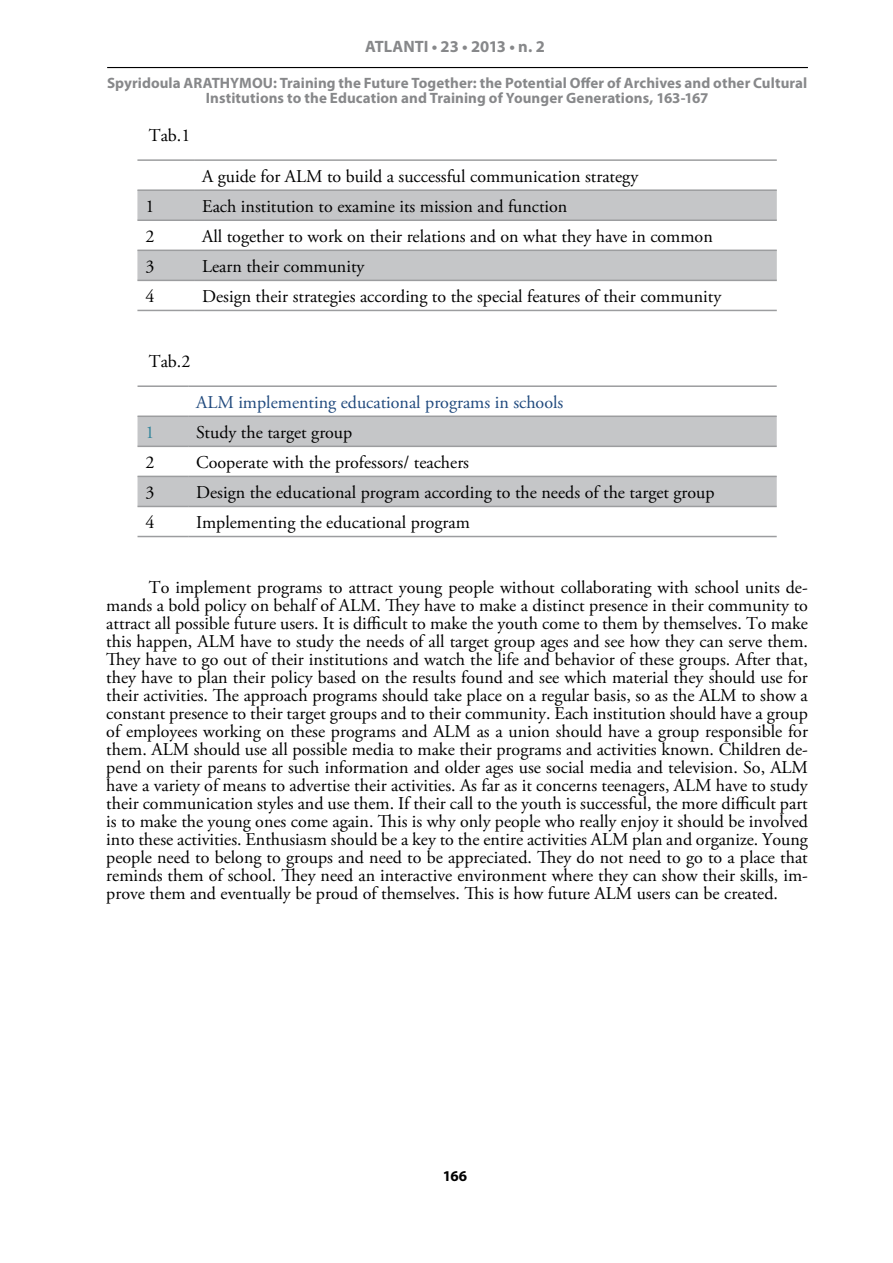
<style>
.page{position:relative;width:893px;height:1263px;background:#fff}
.page>*{position:absolute;margin:0;border:0;box-sizing:border-box;transform-origin:0 0}
.t1{font:18px/18px "Adobe Garamond Pro";color:#000;text-align:justify}
.t2{font:18px "Adobe Garamond Pro";color:#1f497d}
.t3{font:18px "Adobe Garamond Pro";color:#31849b}
.t4{font:700 16.5px "Myriad Pro";letter-spacing:-.005em;color:#87888a}
.t5{font:700 15px/15px "Myriad Pro";letter-spacing:.005em;color:#87888a;text-align:center}
.t6{font:700 15px "Myriad Pro";color:#000}
</style>
<div class="page">
<hr style="left:107px;top:67px;width:701px;height:1px;background:#000">
<svg style="left:137px;top:191px;width:640px;height:89px;fill:#c5c6c8"></svg>
<hr style="left:137px;top:159px;width:57px;height:2px;background:#9c9d9f">
<hr style="left:194px;top:159px;width:583px;height:2px;background:#9c9d9f">
<hr style="left:137px;top:189px;width:57px;height:2px;background:#9c9d9f">
<hr style="left:194px;top:189px;width:583px;height:2px;background:#9c9d9f">
<hr style="left:137px;top:219px;width:57px;height:2px;background:#9c9d9f">
<hr style="left:194px;top:219px;width:583px;height:2px;background:#9c9d9f">
<hr style="left:137px;top:250px;width:57px;height:1px;background:#9c9d9f">
<hr style="left:194px;top:250px;width:583px;height:1px;background:#9c9d9f">
<hr style="left:137px;top:280px;width:57px;height:1px;background:#9c9d9f">
<hr style="left:194px;top:280px;width:583px;height:1px;background:#9c9d9f">
<hr style="left:137px;top:310px;width:57px;height:1px;background:#9c9d9f">
<hr style="left:194px;top:310px;width:583px;height:1px;background:#9c9d9f">
<svg style="left:138px;top:417px;width:639px;height:89px;fill:#c5c6c8"></svg>
<hr style="left:138px;top:385px;width:50px;height:2px;background:#9c9d9f">
<hr style="left:188px;top:385px;width:589px;height:2px;background:#9c9d9f">
<hr style="left:138px;top:415px;width:50px;height:2px;background:#9c9d9f">
<hr style="left:188px;top:415px;width:589px;height:2px;background:#9c9d9f">
<hr style="left:138px;top:446px;width:50px;height:1px;background:#9c9d9f">
<hr style="left:188px;top:446px;width:589px;height:1px;background:#9c9d9f">
<hr style="left:138px;top:476px;width:50px;height:1px;background:#9c9d9f">
<hr style="left:188px;top:476px;width:589px;height:1px;background:#9c9d9f">
<hr style="left:138px;top:506px;width:50px;height:1px;background:#9c9d9f">
<hr style="left:188px;top:506px;width:589px;height:1px;background:#9c9d9f">
<hr style="left:138px;top:536px;width:50px;height:1px;background:#9c9d9f">
<hr style="left:188px;top:536px;width:589px;height:1px;background:#9c9d9f">
<p class="t4" style="left:365px;top:35px;width:181px">ATLANTI • 23 • 2013 • n. 2</p>
<p class="t5" style="left:107px;top:75px;width:702px">Spyridoula ARATHYMOU: Training the Future Together: the Potential Offer of Archives and other Cultural<br>Institutions to the Education and Training of Younger Generations, 163-167</p>
<p class="t1" style="left:149px;top:127px;width:43px">Tab.1</p>
<p class="t1" style="left:202px;top:168px;width:438px">A guide for ALM to build a successful communication strategy</p>
<p class="t1" style="left:146px;top:198px;width:10px">1</p>
<p class="t1" style="left:202px;top:198px;width:367px">Each institution to examine its mission and function</p>
<p class="t1" style="left:146px;top:228px;width:10px">2</p>
<p class="t1" style="left:202px;top:228px;width:512px">All together to work on their relations and on what they have in common</p>
<p class="t1" style="left:146px;top:258px;width:10px">3</p>
<p class="t1" style="left:202px;top:258px;width:164px">Learn their community</p>
<p class="t1" style="left:146px;top:288px;width:10px">4</p>
<p class="t1" style="left:202px;top:288px;width:521px">Design their strategies according to the special features of their community</p>
<p class="t1" style="left:149px;top:353px;width:43px">Tab.2</p>
<p class="t2" style="left:196px;top:391px;width:369px">ALM implementing educational programs in schools</p>
<p class="t3" style="left:146px;top:421px;width:10px">1</p>
<p class="t1" style="left:196px;top:424px;width:158px">Study the target group</p>
<p class="t1" style="left:146px;top:454px;width:10px">2</p>
<p class="t1" style="left:196px;top:454px;width:274px">Cooperate with the professors/ teachers</p>
<p class="t1" style="left:146px;top:484px;width:10px">3</p>
<p class="t1" style="left:196px;top:484px;width:520px">Design the educational program according to the needs of the target group</p>
<p class="t1" style="left:146px;top:514px;width:10px">4</p>
<p class="t1" style="left:196px;top:514px;width:275px">Implementing the educational program</p>
<p class="t1" style="left:106px;top:579px;width:703px;text-indent:43px">To implement programs to attract young people without collaborating with school units de&shy;mands a bold policy on behalf of ALM. They have to make a distinct presence in their community to attract all possible future users. It is difficult to make the youth come to them by themselves. To make this happen, ALM have to study the needs of all target group ages and see how they can serve them.<br>They have to go out of their institutions and watch the life and behavior of these groups. After that, they have to plan their policy based on the results found and see which material they should use for their activities. The approach programs should take place on a regular basis, so as the ALM to show a constant presence to their target groups and to their community. Each institution should have a group of employees working on these programs and ALM as a union should have a group responsible for them. ALM should use all possible media to make their programs and activities known. Children de&shy;pend on their parents for such information and older ages use social media and television. So, ALM have a variety of means to advertise their activities. As far as it concerns teenagers, ALM have to study their communication styles and use them. If their call to the youth is successful, the more difficult part is to make the young ones come again. This is why only people who really enjoy it should be involved into these activities. Enthusiasm should be a key to the entire activities ALM plan and organize. Young people need to belong to groups and need to be appreciated. They do not need to go to a place that reminds them of school. They need an interactive environment where they can show their skills, im&shy;prove them and eventually be proud of themselves. This is how future ALM users can be created.</p>
<p class="t6" style="left:443px;top:1166px;width:26px">166</p>
</div>
